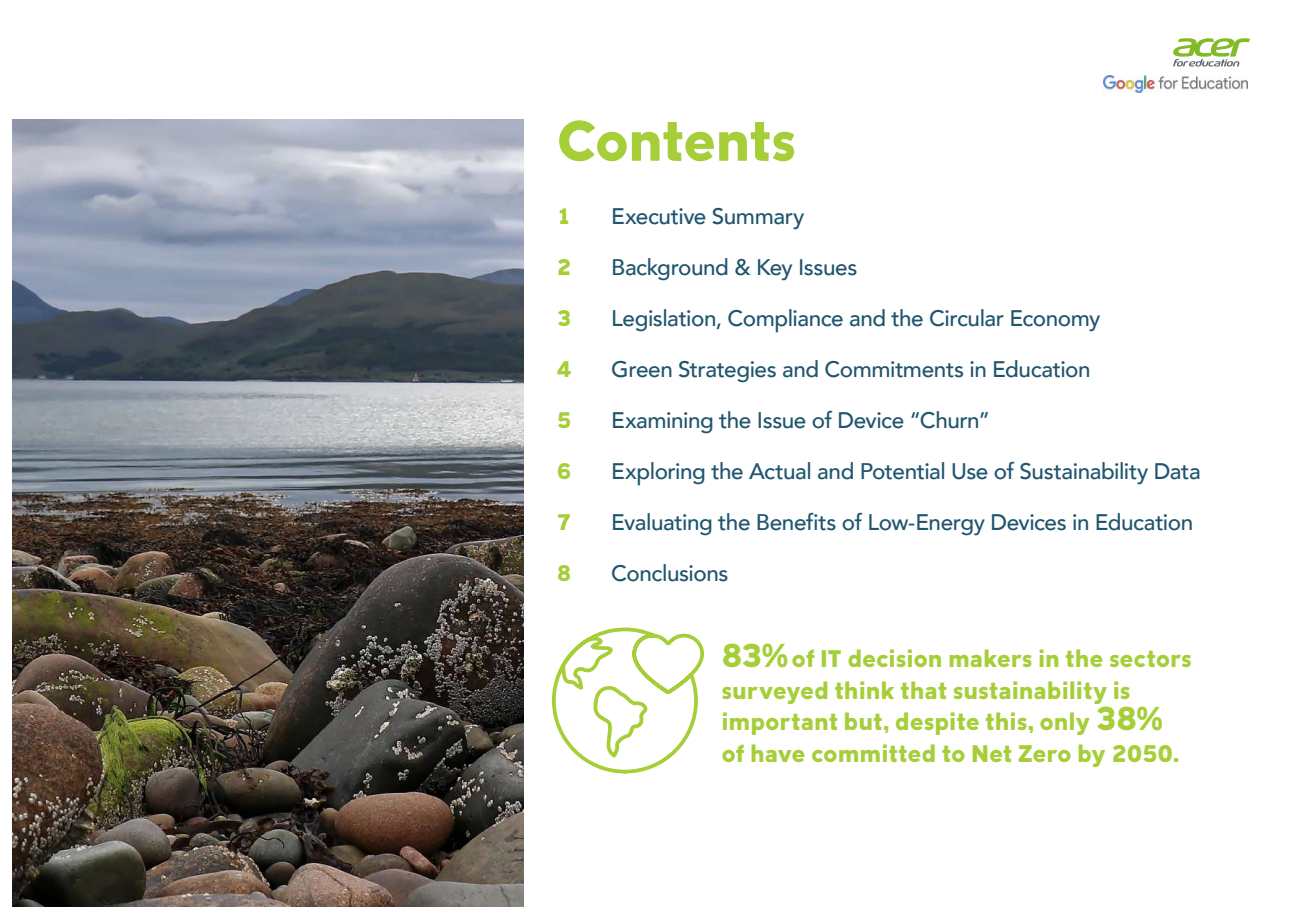
<style>
.page{position:relative;width:1289px;height:919px;background:#fff}
.page>*{position:absolute;margin:0;border:0;box-sizing:border-box;transform-origin:0 0}
.t1{font:700 57px "Ger TT";color:#a6ce39}
.t2{font:700 24px/31.5px "Ger TT";letter-spacing:.025em;color:#a6ce39}
.t3{font:500 22.5px "Avenir";letter-spacing:-.02em;color:#20556e}
.t4{font:700 22.5px "Ger TT";color:#a6ce39}
.s1{font-size:33px}
</style>
<div class="page">
<svg style="left:1173px;top:38px;width:76px;height:28px"></svg>
<img style="left:1103px;top:75px;width:144px;height:17px">
<img style="left:13px;top:119px;width:510px;height:787px">
<svg style="left:552px;top:627px;width:153px;height:147px"></svg>
<h1 class="t1" style="left:557px;top:105px;width:240px">Contents</h1>
<p class="t4" style="left:557px;top:202px;width:16px">1</p>
<p class="t3" style="left:611px;top:197px;width:194px">Executive Summary</p>
<p class="t4" style="left:557px;top:253px;width:16px">2</p>
<p class="t3" style="left:611px;top:248px;width:247px">Background &amp; Key Issues</p>
<p class="t4" style="left:557px;top:304px;width:16px">3</p>
<p class="t3" style="left:611px;top:299px;width:490px">Legislation, Compliance and the Circular Economy</p>
<p class="t4" style="left:557px;top:355px;width:16px">4</p>
<p class="t3" style="left:611px;top:350px;width:481px">Green Strategies and Commitments in Education</p>
<p class="t4" style="left:557px;top:406px;width:16px">5</p>
<p class="t3" style="left:611px;top:401px;width:380px">Examining the Issue of Device “Churn”</p>
<p class="t4" style="left:557px;top:457px;width:16px">6</p>
<p class="t3" style="left:611px;top:452px;width:591px">Exploring the Actual and Potential Use of Sustainability Data</p>
<p class="t4" style="left:557px;top:508px;width:16px">7</p>
<p class="t3" style="left:611px;top:503px;width:583px">Evaluating the Benefits of Low-Energy Devices in Education</p>
<p class="t4" style="left:557px;top:559px;width:16px">8</p>
<p class="t3" style="left:611px;top:554px;width:119px">Conclusions</p>
<p class="t2" style="left:721px;top:642px;width:471px"><span class="s1">83%</span>of IT decision makers in the sectors surveyed think that sustainability is important but, despite this, only <span class="s1">38%<br></span>of have committed to Net Zero by 2050.</p>
</div>
